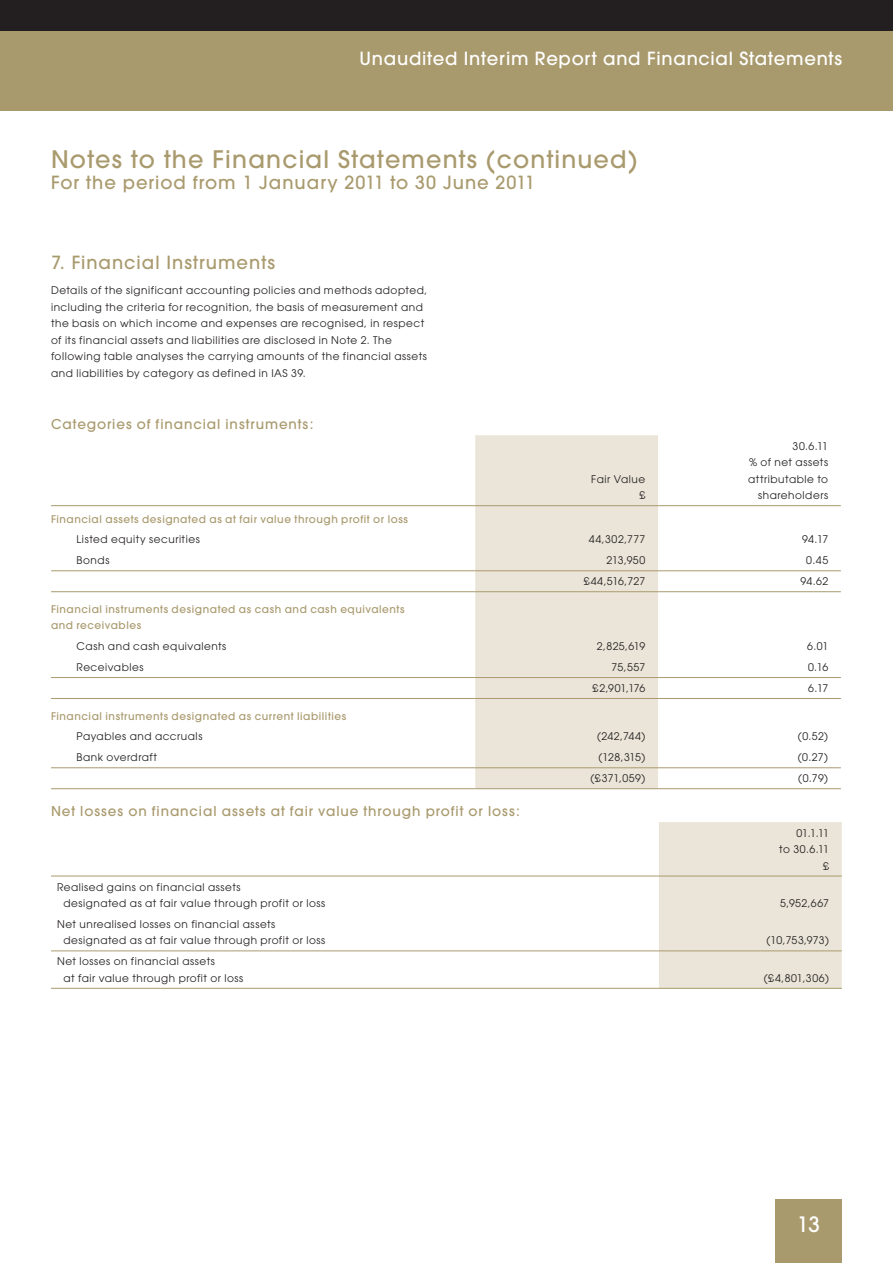
<style>
.page{position:relative;width:893px;height:1263px;background:#fff}
.page>*{position:absolute;margin:0;border:0;box-sizing:border-box;transform-origin:0 0}
.t1{font:500 24px "Avant Garde";letter-spacing:.05em;color:#a99a6e}
.t2{font:500 21px "Avant Garde";color:#fff}
.t3{font:500 18px "Avant Garde";letter-spacing:.055em;color:#a99a6e}
.t4{font:500 18px "Avant Garde";letter-spacing:.04em;color:#fff}
.t5{font:500 13.5px "Avant Garde";letter-spacing:.07em;color:#a99a6e}
.t6{font:10.5px/16.5px "Avant Garde";letter-spacing:.05em;color:#231f20}
.t7{font:500 10.5px/16.5px "Avant Garde";letter-spacing:.05em;color:#a99a6e}
</style>
<div class="page">
<div style="left:775px;top:1199px;width:67px;height:64px;background:#a99a6e"></div>
<div style="left:0;top:30px;width:893px;height:81px;background:#a99a6e"></div>
<div style="left:0;top:0;width:893px;height:31px;background:#231f20"></div>
<div style="left:475px;top:435px;width:183px;height:353px;background:#eae5d8"></div>
<hr style="left:51px;top:505px;width:424px;height:1px;background:#a99a6e">
<hr style="left:475px;top:505px;width:183px;height:1px;background:#a99a6e">
<hr style="left:658px;top:505px;width:183px;height:1px;background:#a99a6e">
<hr style="left:51px;top:570px;width:424px;height:1px;background:#a99a6e">
<hr style="left:475px;top:570px;width:183px;height:1px;background:#a99a6e">
<hr style="left:658px;top:570px;width:183px;height:1px;background:#a99a6e">
<hr style="left:51px;top:591px;width:424px;height:1px;background:#a99a6e">
<hr style="left:475px;top:591px;width:183px;height:1px;background:#a99a6e">
<hr style="left:658px;top:591px;width:183px;height:1px;background:#a99a6e">
<hr style="left:51px;top:677px;width:424px;height:1px;background:#a99a6e">
<hr style="left:475px;top:677px;width:183px;height:1px;background:#a99a6e">
<hr style="left:658px;top:677px;width:183px;height:1px;background:#a99a6e">
<hr style="left:51px;top:698px;width:424px;height:1px;background:#a99a6e">
<hr style="left:475px;top:698px;width:183px;height:1px;background:#a99a6e">
<hr style="left:658px;top:698px;width:183px;height:1px;background:#a99a6e">
<hr style="left:51px;top:767px;width:424px;height:1px;background:#a99a6e">
<hr style="left:475px;top:767px;width:183px;height:1px;background:#a99a6e">
<hr style="left:658px;top:767px;width:183px;height:1px;background:#a99a6e">
<hr style="left:51px;top:788px;width:424px;height:1px;background:#a99a6e">
<hr style="left:475px;top:788px;width:183px;height:1px;background:#a99a6e">
<hr style="left:658px;top:788px;width:183px;height:1px;background:#a99a6e">
<div style="left:659px;top:822px;width:183px;height:166px;background:#eae5d8"></div>
<hr style="left:51px;top:876px;width:608px;height:1px;background:#a99a6e">
<hr style="left:659px;top:876px;width:183px;height:1px;background:#a99a6e">
<hr style="left:51px;top:950px;width:608px;height:1px;background:#a99a6e">
<hr style="left:659px;top:950px;width:183px;height:1px;background:#a99a6e">
<hr style="left:51px;top:988px;width:608px;height:1px;background:#a99a6e">
<hr style="left:659px;top:988px;width:183px;height:1px;background:#a99a6e">
<h3 class="t4" style="left:360px;top:48px;width:484px">Unaudited Interim Report and Financial Statements</h3>
<h1 class="t1" style="left:51px;top:144px;width:588px">Notes to the Financial Statements (continued)</h1>
<h3 class="t3" style="left:51px;top:171px;width:485px">For the period from 1 January 2011 to 30 June 2011</h3>
<h3 class="t3" style="left:51px;top:252px;width:226px">7. Financial Instruments</h3>
<p class="t6" style="left:51px;top:282px;width:378px">Details of the significant accounting policies and methods adopted, including the criteria for recognition, the basis of measurement and the basis on which income and expenses are recognised, in respect of its financial assets and liabilities are disclosed in Note 2. The following table analyses the carrying amounts of the financial assets and liabilities by category as defined in IAS 39.</p>
<p class="t5" style="left:51px;top:416px;width:264px">Categories of financial instruments:</p>
<p class="t6" style="left:591px;top:471px;width:56px;text-align:right">Fair Value £</p>
<p class="t6" style="left:748px;top:438px;width:82px;text-align:right">30.6.11<br>% of net assets attributable to shareholders</p>
<p class="t7" style="left:51px;top:510px;width:358px">Financial assets designated as at fair value through profit or loss</p>
<p class="t6" style="left:77px;top:531px;width:125px">Listed equity securities</p>
<p class="t6" style="left:589px;top:531px;width:58px">44,302,777</p>
<p class="t6" style="left:802px;top:531px;width:27px">94.17</p>
<p class="t6" style="left:77px;top:552px;width:34px">Bonds</p>
<p class="t6" style="left:607px;top:552px;width:40px">213,950</p>
<p class="t6" style="left:806px;top:552px;width:23px">0.45</p>
<p class="t6" style="left:584px;top:573px;width:63px">£44,516,727</p>
<p class="t6" style="left:800px;top:573px;width:29px">94.62</p>
<p class="t7" style="left:51px;top:601px;width:355px">Financial instruments designated as cash and cash equivalents and receivables</p>
<p class="t6" style="left:77px;top:638px;width:151px">Cash and cash equivalents</p>
<p class="t6" style="left:597px;top:638px;width:50px">2,825,619</p>
<p class="t6" style="left:807px;top:638px;width:23px">6.01</p>
<p class="t6" style="left:77px;top:659px;width:68px">Receivables</p>
<p class="t6" style="left:612px;top:659px;width:35px">75,557</p>
<p class="t6" style="left:808px;top:659px;width:22px">0.16</p>
<p class="t6" style="left:592px;top:680px;width:54px">£2,901,176</p>
<p class="t6" style="left:808px;top:680px;width:21px">6.17</p>
<p class="t7" style="left:51px;top:707px;width:297px">Financial instruments designated as current liabilities</p>
<p class="t6" style="left:77px;top:728px;width:127px">Payables and accruals</p>
<p class="t6" style="left:597px;top:728px;width:50px">(242,744)</p>
<p class="t6" style="left:798px;top:728px;width:32px">(0.52)</p>
<p class="t6" style="left:77px;top:749px;width:82px">Bank overdraft</p>
<p class="t6" style="left:599px;top:749px;width:48px">(128,315)</p>
<p class="t6" style="left:798px;top:749px;width:32px">(0.27)</p>
<p class="t6" style="left:590px;top:770px;width:56px">(£371,059)</p>
<p class="t6" style="left:798px;top:770px;width:32px">(0.79)</p>
<p class="t5" style="left:51px;top:803px;width:470px">Net losses on financial assets at fair value through profit or loss:</p>
<p class="t6" style="left:779px;top:824px;width:51px;text-align:right">01.1.11<br>to 30.6.11 £</p>
<p class="t6" style="left:63px;top:878px;width:263px;text-indent:-6px">Realised gains on financial assets<br>designated as at fair value through profit or loss</p>
<p class="t6" style="left:780px;top:895px;width:50px">5,952,667</p>
<p class="t6" style="left:63px;top:916px;width:263px;text-indent:-6px">Net unrealised losses on financial assets designated as at fair value through profit or loss</p>
<p class="t6" style="left:63px;top:953px;width:182px;text-indent:-6px">Net losses on financial assets<br>at fair value through profit or loss</p>
<p class="t6" style="left:766px;top:932px;width:64px">(10,753,973)</p>
<p class="t6" style="left:764px;top:970px;width:67px">(£4,801,306)</p>
<h2 class="t2" style="left:797px;top:1211px;width:25px">13</h2>
</div>
